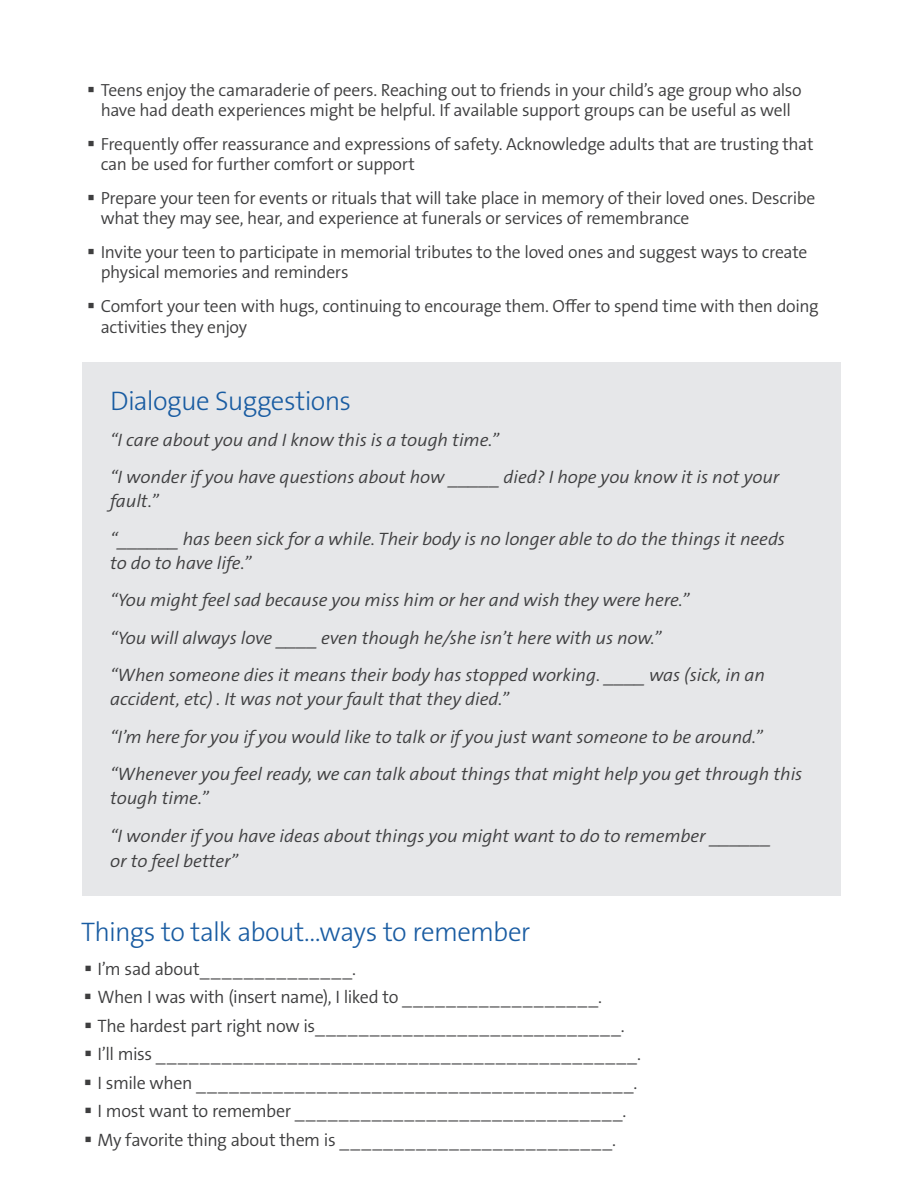
<style>
.page{position:relative;width:918px;height:1188px;background:#fff}
.page>*{position:absolute;margin:0;border:0;box-sizing:border-box;transform-origin:0 0}
.t1{font:300 27px "The Sans B W3";letter-spacing:-.025em;color:#195ca2}
.t2{font:italic 300 18px/24px "The Sans B W4";letter-spacing:-.005em;color:#3e3e3f;scale:1.04 1}
.t3{font:300 18px "The Sans B W4";letter-spacing:-.025em;color:#3e3e3f}
.t4{font:300 17.7px/20.2px "The Sans B W4";letter-spacing:-.02em;color:#3e3e3f}
</style>
<div class="page">
<div style="left:82px;top:362px;width:758px;height:533px;background:#e6e7e9"></div>
<p class="t4" style="left:87px;top:80px;width:716px;text-align:center">▪ Teens enjoy the camaraderie of peers. Reaching out to friends in your child’s age group who also have had death experiences might be helpful. If available support groups can be useful as well</p>
<p class="t4" style="left:101px;top:134px;width:714px;text-indent:-14px">▪ Frequently offer reassurance and expressions of safety. Acknowledge adults that are trusting that can be used for further comfort or support</p>
<p class="t4" style="left:101px;top:188px;width:716px;text-indent:-14px">▪ Prepare your teen for events or rituals that will take place in memory of their loved ones. Describe what they may see, hear, and experience at funerals or services of remembrance</p>
<p class="t4" style="left:101px;top:242px;width:708px;text-indent:-14px">▪ Invite your teen to participate in memorial tributes to the loved ones and suggest ways to create physical memories and reminders</p>
<p class="t4" style="left:101px;top:295px;width:719px;line-height:21px;text-indent:-14px">▪ Comfort your teen with hugs, continuing to encourage them. Offer to spend time with then doing activities they enjoy</p>
<h3 class="t1" style="left:110px;top:383px;width:243px">Dialogue Suggestions</h3>
<p class="t2" style="left:110px;top:428px;width:375px">“I care about you and I know this is a tough time.”</p>
<p class="t2" style="left:110px;top:466px;width:645px">“I wonder if you have questions about how _____ died? I hope you know it is not your fault.”</p>
<p class="t2" style="left:110px;top:527px;width:651px">“______ has been sick for a while. Their body is no longer able to do the things it needs to do to have life.”</p>
<p class="t2" style="left:110px;top:589px;width:559px">“You might feel sad because you miss him or her and wish they were here.”</p>
<p class="t2" style="left:110px;top:626px;width:531px">“You will always love ____ even though he/she isn’t here with us now.”</p>
<p class="t2" style="left:110px;top:664px;width:631px">“When someone dies it means their body has stopped working. ____ was (sick, in an accident, etc) . It was not your fault that they died.”</p>
<p class="t2" style="left:110px;top:725px;width:629px">“I’m here for you if you would like to talk or if you just want someone to be around.”</p>
<p class="t2" style="left:110px;top:763px;width:667px">“Whenever you feel ready, we can talk about things that might help you get through this tough time.”</p>
<p class="t2" style="left:110px;top:823px;width:637px;line-height:25.5px">“I wonder if you have ideas about things you might want to do to remember ______ or to feel better”</p>
<h3 class="t1" style="left:81px;top:915px;width:451px">Things to talk about…ways to remember</h3>
<p class="t3" style="left:84px;top:957px;width:273px">▪ I’m sad about______________.</p>
<p class="t3" style="left:84px;top:986px;width:520px">▪ When I was with (insert name), I liked to __________________.</p>
<p class="t3" style="left:84px;top:1014px;width:542px">▪ The hardest part right now is____________________________.</p>
<p class="t3" style="left:84px;top:1043px;width:558px">▪ I’ll miss ____________________________________________.</p>
<p class="t3" style="left:84px;top:1071px;width:555px">▪ I smile when ________________________________________.</p>
<p class="t3" style="left:84px;top:1100px;width:544px">▪ I most want to remember ______________________________.</p>
<p class="t3" style="left:84px;top:1128px;width:534px">▪ My favorite thing about them is _________________________.</p>
</div>
